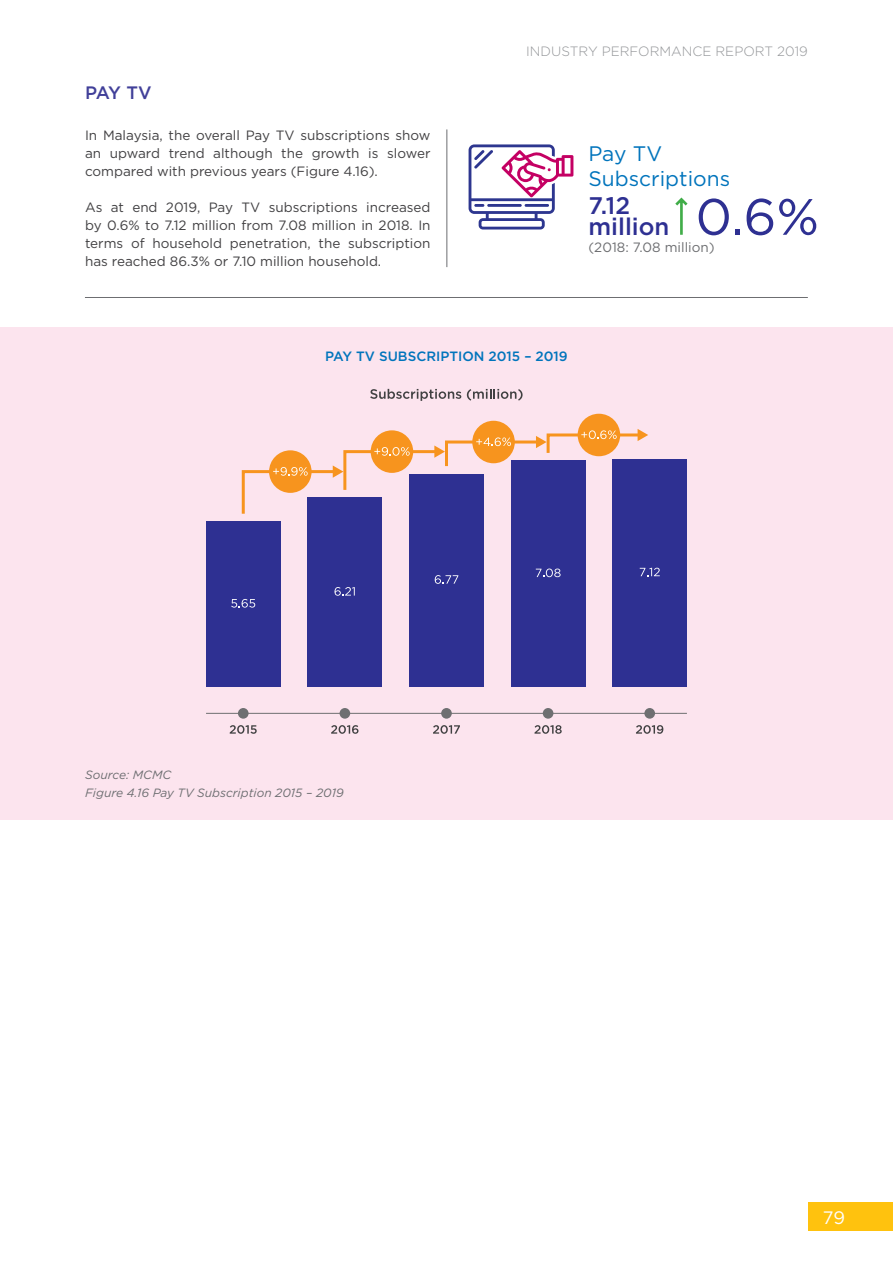
<style>
.page{position:relative;width:893px;height:1263px;background:#fff}
.page>*{position:absolute;margin:0;border:0;box-sizing:border-box;transform-origin:0 0}
.t1{font:500 24px/21px "Gotham";color:#2e3092}
.t2{font:21px/25.2px "Gotham";color:#0074bc}
.t3{font:500 18px "Gotham";color:#414099}
.t4{font:18px "Gotham";color:#fff}
.t5{font:13.5px/18px "Gotham";color:#414042;text-align:justify}
.t6{font:300 13.5px "Gotham";color:#939598}
.t7{font:500 13.5px "Gotham";color:#0074bc}
.t8{font:13.5px "Gotham";color:#6d6e71}
.t9{font:italic 12px/18px "Gotham";color:#6d6e71}
.s1{font-weight:400;font-size:51px}
</style>
<div class="page">
<div style="left:0;top:327px;width:893px;height:493px;background:#fce4ee"></div>
<svg style="left:675px;top:197px;width:13px;height:38px"></svg>
<hr style="left:446px;top:129px;width:1px;height:138px;background:#6d6e71">
<svg style="left:469px;top:144px;width:104px;height:85px"></svg>
<hr style="left:85px;top:297px;width:723px;height:1px;background:#6d6e71">
<div style="left:206px;top:521px;width:74px;height:165px;background:#2e3092"></div>
<svg style="left:231px;top:599px;width:24px;height:9px"></svg>
<div style="left:308px;top:497px;width:74px;height:189px;background:#2e3092"></div>
<svg style="left:334px;top:587px;width:21px;height:9px"></svg>
<div style="left:511px;top:460px;width:74px;height:226px;background:#2e3092"></div>
<svg style="left:536px;top:568px;width:25px;height:9px"></svg>
<div style="left:409px;top:474px;width:75px;height:212px;background:#2e3092"></div>
<svg style="left:435px;top:575px;width:23px;height:9px"></svg>
<div style="left:612px;top:459px;width:75px;height:227px;background:#2e3092"></div>
<svg style="left:640px;top:568px;width:20px;height:8px"></svg>
<svg style="left:230px;top:725px;width:27px;height:9px"></svg>
<svg style="left:331px;top:725px;width:27px;height:9px"></svg>
<svg style="left:433px;top:725px;width:27px;height:9px"></svg>
<svg style="left:534px;top:725px;width:28px;height:9px"></svg>
<svg style="left:636px;top:725px;width:27px;height:9px"></svg>
<hr style="left:206px;top:713px;width:481px;height:1px;background:#6e6f71">
<div style="left:238px;top:708px;width:11px;height:11px;background:#6e6f71;border-radius:50%"></div>
<div style="left:441px;top:708px;width:11px;height:11px;background:#6e6f71;border-radius:50%"></div>
<div style="left:543px;top:708px;width:10px;height:11px;background:#6e6f71;border-radius:50%"></div>
<div style="left:340px;top:708px;width:10px;height:11px;background:#6e6f71;border-radius:50%"></div>
<div style="left:644px;top:708px;width:11px;height:11px;background:#6e6f71;border-radius:50%"></div>
<svg style="left:370px;top:389px;width:91px;height:12px"></svg>
<svg style="left:467px;top:389px;width:56px;height:12px"></svg>
<div style="left:472px;top:421px;width:43px;height:42px;background:#f7941e;border-radius:50%"></div>
<div style="left:578px;top:414px;width:42px;height:42px;background:#f7941e;border-radius:50%"></div>
<svg style="left:241px;top:429px;width:407px;height:88px"></svg>
<div style="left:808px;top:1203px;width:85px;height:28px;background:#ffc20e"></div>
<h3 class="t3" style="left:85px;top:81px;width:68px">PAY TV</h3>
<p class="t5" style="left:85px;top:126px;width:347px">In Malaysia, the overall Pay TV subscriptions show an upward trend although the growth is slower compared with previous years (Figure 4.16).</p>
<p class="t5" style="left:85px;top:198px;width:347px">As at end 2019, Pay TV subscriptions increased by 0.6% to 7.12 million from 7.08 million in 2018. In terms of household penetration, the subscription has reached 86.3% or 7.10 million household.</p>
<p class="t6" style="left:526px;top:43px;width:283px">INDUSTRY PERFORMANCE REPORT 2019</p>
<h2 class="t2" style="left:588px;top:141px;width:143px">Pay TV<br>Subscriptions</h2>
<h1 class="t1" style="left:588px;top:195px;width:232px">7.12<br>million <span class="s1">0.6%</span></h1>
<p class="t8" style="left:588px;top:239px;width:128px">(2018: 7.08 million)</p>
<p class="t7" style="left:325px;top:347px;width:244px">PAY TV SUBSCRIPTION 2015 – 2019</p>
<p class="t9" style="left:85px;top:766px;width:260px">Source: MCMC<br>Figure 4.16 Pay TV Subscription 2015 – 2019</p>
<h3 class="t4" style="left:823px;top:1206px;width:24px">79</h3>
</div>
